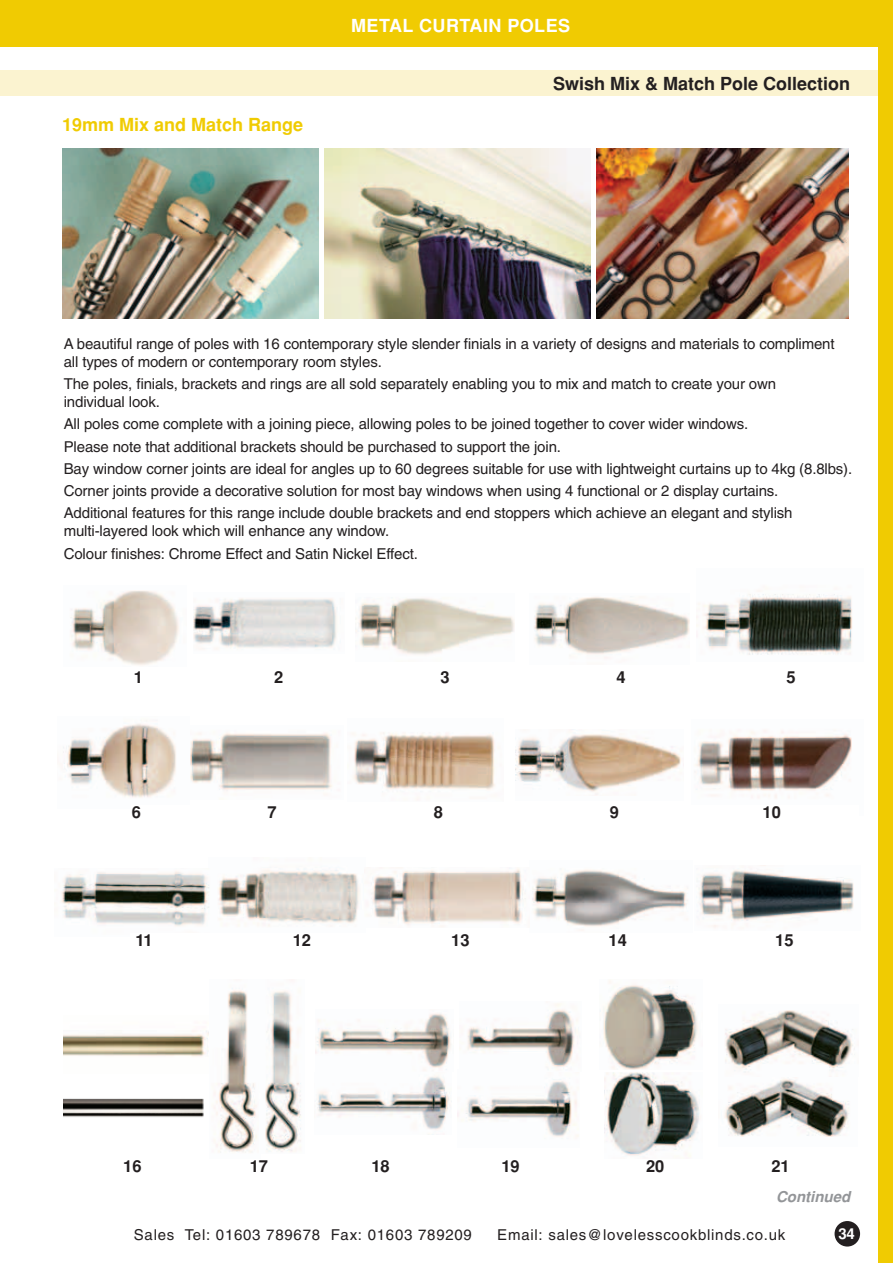
<style>
.page{position:relative;width:893px;height:1263px;background:#fff}
.page>*{position:absolute;margin:0;border:0;box-sizing:border-box;transform-origin:0 0}
.t1{font:700 18px "Helvetica";color:#231f20}
.t2{font:700 18px "Helvetica";color:#f0cb02}
.t3{font:700 18px "Helvetica";letter-spacing:.025em;color:#fff}
.t4{font:700 16.5px "Helvetica";color:#231f20}
.t5{font:15px/22.2px "Helvetica";letter-spacing:-.01em;color:#231f20}
.t6{font:15px "Helvetica";letter-spacing:.05em;color:#231f20}
.t7{font:italic 700 15px "Helvetica";color:#939598}
.t8{font:700 15px "Helvetica";color:#fff}
</style>
<div class="page">
<div style="left:0;top:70px;width:893px;height:26px;background:#fbf3d0"></div>
<img style="left:62px;top:148px;width:257px;height:170px">
<img style="left:325px;top:148px;width:265px;height:170px">
<img style="left:597px;top:148px;width:252px;height:170px">
<div style="left:0;top:0;width:893px;height:47px;background:#f0cb02"></div>
<div style="left:834px;top:1221px;width:26px;height:25px;background:#231f20;border-radius:50%"></div>
<div style="left:878px;top:0;width:15px;height:1263px;background:#f0cb02"></div>
<img style="left:695px;top:730px;width:157px;height:68px">
<img style="left:190px;top:733px;width:142px;height:58px">
<img style="left:352px;top:732px;width:143px;height:68px">
<img style="left:516px;top:734px;width:165px;height:61px">
<img style="left:63px;top:723px;width:113px;height:75px">
<img style="left:699px;top:870px;width:155px;height:58px">
<img style="left:532px;top:869px;width:156px;height:62px">
<img style="left:218px;top:868px;width:142px;height:59px">
<img style="left:371px;top:868px;width:155px;height:59px">
<img style="left:61px;top:871px;width:148px;height:55px">
<img style="left:696px;top:594px;width:156px;height:61px">
<img style="left:534px;top:597px;width:156px;height:61px">
<img style="left:193px;top:598px;width:144px;height:51px">
<img style="left:355px;top:598px;width:160px;height:57px">
<img style="left:71px;top:590px;width:108px;height:75px">
<img style="left:605px;top:1073px;width:95px;height:84px">
<img style="left:317px;top:1075px;width:132px;height:55px">
<img style="left:724px;top:1079px;width:125px;height:58px">
<img style="left:458px;top:1079px;width:121px;height:58px">
<img style="left:315px;top:1013px;width:136px;height:58px">
<img style="left:214px;top:988px;width:43px;height:165px">
<img style="left:600px;top:981px;width:99px;height:88px">
<img style="left:467px;top:1003px;width:111px;height:67px">
<img style="left:725px;top:1010px;width:130px;height:63px">
<img style="left:265px;top:991px;width:36px;height:161px">
<img style="left:64px;top:1030px;width:144px;height:87px">
<p class="t3" style="left:351px;top:15px;width:221px">METAL CURTAIN POLES</p>
<p class="t2" style="left:62px;top:114px;width:243px">19mm Mix and Match Range</p>
<p class="t1" style="left:553px;top:73px;width:299px">Swish Mix &amp; Match Pole Collection</p>
<p class="t5" style="left:64px;top:335px;width:772px;line-height:18px">A beautiful range of poles with 16 contemporary style slender finials in a variety of designs and materials to compliment all types of modern or contemporary room styles.</p>
<p class="t5" style="left:64px;top:375px;width:714px;line-height:18px">The poles, finials, brackets and rings are all sold separately enabling you to mix and match to create your own individual look.</p>
<p class="t5" style="left:64px;top:413px;width:790px">All poles come complete with a joining piece, allowing poles to be joined together to cover wider windows.<br>Please note that additional brackets should be purchased to support the join.<br>Bay window corner joints are ideal for angles up to 60 degrees suitable for use with lightweight curtains up to 4kg (8.8lbs).<br>Corner joints provide a decorative solution for most bay windows when using 4 functional or 2 display curtains.<br>Additional features for this range include double brackets and end stoppers which achieve an elegant and stylish</p>
<p class="t5" style="left:64px;top:520px;width:356px">multi-layered look which will enhance any window.<br>Colour finishes: Chrome Effect and Satin Nickel Effect.</p>
<p class="t4" style="left:134px;top:668px;width:11px">1</p>
<p class="t4" style="left:274px;top:668px;width:11px">2</p>
<p class="t4" style="left:441px;top:668px;width:11px">3</p>
<p class="t4" style="left:616px;top:668px;width:11px">4</p>
<p class="t4" style="left:787px;top:668px;width:11px">5</p>
<p class="t4" style="left:132px;top:802px;width:11px">6</p>
<p class="t4" style="left:267px;top:802px;width:11px">7</p>
<p class="t4" style="left:434px;top:802px;width:11px">8</p>
<p class="t4" style="left:610px;top:802px;width:11px">9</p>
<p class="t4" style="left:762px;top:802px;width:20px">10</p>
<p class="t4" style="left:135px;top:931px;width:19px">11</p>
<p class="t4" style="left:293px;top:931px;width:20px">12</p>
<p class="t4" style="left:451px;top:931px;width:20px">13</p>
<p class="t4" style="left:609px;top:931px;width:20px">14</p>
<p class="t4" style="left:775px;top:931px;width:20px">15</p>
<p class="t4" style="left:123px;top:1156px;width:20px">16</p>
<p class="t4" style="left:250px;top:1156px;width:20px">17</p>
<p class="t4" style="left:371px;top:1156px;width:20px">18</p>
<p class="t4" style="left:501px;top:1156px;width:20px">19</p>
<p class="t4" style="left:646px;top:1156px;width:20px">20</p>
<p class="t4" style="left:771px;top:1156px;width:20px">21</p>
<p class="t7" style="left:776px;top:1188px;width:76px">Continued</p>
<p class="t6" style="left:134px;top:1225px;width:340px">Sales Tel: 01603 789678 Fax: 01603 789209</p>
<p class="t6" style="left:497px;top:1225px;width:290px">Email: sales@lovelesscookblinds.co.uk</p>
<p class="t8" style="left:839px;top:1225px;width:18px">34</p>
</div>
